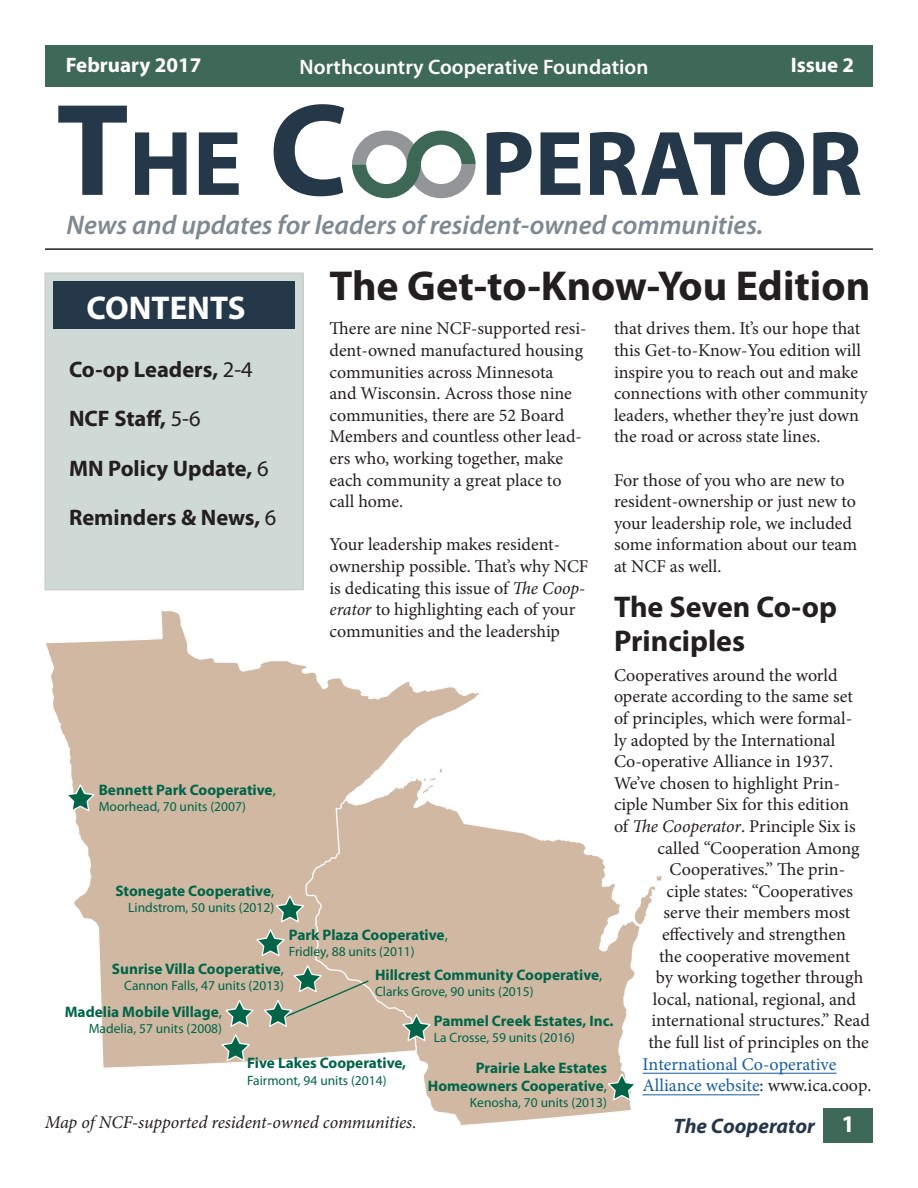
<style>
.page{position:relative;width:918px;height:1188px;background:#fff}
.page>*{position:absolute;margin:0;border:0;box-sizing:border-box;transform-origin:0 0}
.t1{font:700 92.7px "Myriad Pro";color:#253849}
.t2{font:700 42px "Myriad Pro";color:#231f20}
.t3{font:700 33px "Myriad Pro";color:#fff}
.t4{font:700 30px/34.5px "Myriad Pro";color:#231f20}
.t5{font:italic 600 27px "Myriad Pro";color:#7d8891}
.t6{font:700 24px "Myriad Pro";color:#fff}
.t7{font:700 22.5px "Myriad Pro";color:#231f20}
.t8{font:600 21px "Myriad Pro";color:#fff}
.t9{font:700 21px "Myriad Pro";color:#fff}
.t10{font:italic 700 21px "Myriad Pro";color:#253849}
.t11{font:18px/21.6px "Minion Pro";color:#231f20}
.t12{font:18px "Minion Pro";color:#175d9e}
.t13{font:italic 18px "Minion Pro";letter-spacing:-.01em;color:#231f20}
.t14{font:700 15.3px/18.3px "Myriad Pro";color:#006548;text-align:right}
.t15{font:13.5px "Myriad Pro";color:#006548}
.s1{font-size:132.3px}
.s2{font-style:italic}
.s3{font-weight:400}
.s4{color:#231f20}
</style>
<div class="page">
<svg style="left:352px;top:131px;width:124px;height:67px"></svg>
<hr style="left:45px;top:248px;width:828px;height:2px;background:#231f20">
<div style="left:45px;top:45px;width:828px;height:41px;background:#3e6857"></div>
<div style="left:45px;top:273px;width:258px;height:317px;background:#cfd9d5"></div>
<div style="left:54px;top:281px;width:241px;height:48px;background:#253849"></div>
<div style="left:824px;top:1109px;width:49px;height:34px;background:#3e6857"></div>
<svg style="left:46px;top:611px;width:433px;height:457px"></svg>
<svg style="left:305px;top:767px;width:358px;height:358px"></svg>
<svg style="left:64px;top:783px;width:33px;height:30px"></svg>
<svg style="left:219px;top:999px;width:37px;height:64px;background:#abaf9b"></svg>
<svg style="left:254px;top:894px;width:52px;height:64px;background:#b5b09c"></svg>
<svg style="left:605px;top:1072px;width:33px;height:30px"></svg>
<svg style="left:262px;top:964px;width:108px;height:65px;background:#c0b39f"></svg>
<svg style="left:400px;top:1013px;width:33px;height:30px"></svg>
<hr style="left:642px;top:1073px;width:195px;height:1px;background:#175d9e">
<hr style="left:643px;top:1094px;width:117px;height:1px;background:#175d9e">
<p class="t9" style="left:66px;top:51px;width:137px">February 2017</p>
<p class="t9" style="left:791px;top:51px;width:65px">Issue 2</p>
<p class="t8" style="left:300px;top:53px;width:350px">Northcountry Cooperative Foundation</p>
<p class="t1" style="left:56px;top:103px;width:807px"><span class="s1">T</span>HE <span class="s1">C</span> PERATOR</p>
<p class="t5" style="left:67px;top:207px;width:698px">News and updates for leaders of resident-owned communities.</p>
<p class="t2" style="left:330px;top:258px;width:542px">The Get-to-Know-You Edition</p>
<p class="t11" style="left:330px;top:318px;width:259px">There are nine NCF-supported resi&shy;dent-owned manufactured housing communities across Minnesota<br>and Wisconsin. Across those nine communities, there are 52 Board<br>Members and countless other lead&shy;ers who, working together, make each community a great place to call home.</p>
<p class="t11" style="left:330px;top:534px;width:261px">Your leadership makes resident&shy;ownership possible. That’s why NCF is dedicating this issue of <span class="s2">The Coop&shy;erator</span> to highlighting each of your communities and the leadership</p>
<p class="t3" style="left:87px;top:286px;width:161px">CONTENTS</p>
<p class="t11" style="left:614px;top:318px;width:255px">that drives them. It’s our hope that this Get-to-Know-You edition will inspire you to reach out and make connections with other community leaders, whether they’re just down the road or across state lines.</p>
<p class="t11" style="left:614px;top:469px;width:245px">For those of you who are new to resident-ownership or just new to your leadership role, we included some information about our team at NCF as well.</p>
<p class="t7" style="left:69px;top:354px;width:185px">Co-op Leaders, <span class="s3">2-4</span></p>
<p class="t7" style="left:69px;top:404px;width:133px">NCF Staff, <span class="s3">5-6</span></p>
<p class="t7" style="left:69px;top:453px;width:201px">MN Policy Update, <span class="s3">6</span></p>
<p class="t7" style="left:69px;top:503px;width:209px">Reminders &amp; News, <span class="s3">6</span></p>
<p class="t4" style="left:614px;top:588px;width:225px">The Seven Co-op<br>Principles</p>
<p class="t11" style="left:614px;top:664px;width:225px">Cooperatives around the world</p>
<p class="t11" style="left:614px;top:686px;width:240px">operate according to the same set</p>
<p class="t11" style="left:614px;top:708px;width:240px">of principles, which were formal-</p>
<p class="t11" style="left:614px;top:729px;width:223px">ly adopted by the International</p>
<p class="t11" style="left:614px;top:751px;width:221px">Co-operative Alliance in 1937.</p>
<p class="t11" style="left:614px;top:772px;width:228px">We’ve chosen to highlight Prin-</p>
<p class="t11" style="left:614px;top:794px;width:236px">ciple Number Six for this edition</p>
<p class="t11" style="left:614px;top:816px;width:243px">of <span class="s2">The Cooperator</span>. Principle Six is</p>
<p class="t11" style="left:658px;top:837px;width:204px">called “Cooperation Among</p>
<p class="t11" style="left:670px;top:859px;width:177px">Cooperatives.” The prin-</p>
<p class="t11" style="left:667px;top:880px;width:188px">ciple states: “Cooperatives</p>
<p class="t11" style="left:663px;top:902px;width:188px">serve their members most</p>
<p class="t11" style="left:662px;top:924px;width:185px">effectively and strengthen</p>
<p class="t11" style="left:659px;top:945px;width:193px">the cooperative movement</p>
<p class="t11" style="left:656px;top:967px;width:209px">by working together through</p>
<p class="t11" style="left:653px;top:988px;width:205px">local, national, regional, and</p>
<p class="t11" style="left:651px;top:1010px;width:220px">international structures.” Read</p>
<p class="t11" style="left:648px;top:1032px;width:222px">the full list of principles on the</p>
<p class="t12" style="left:642px;top:1052px;width:196px">International Co-operative</p>
<p class="t12" style="left:642px;top:1073px;width:231px">Alliance website<span class="s4">: www.ica.coop.</span></p>
<p class="t14" style="left:99px;top:780px;width:179px">Bennett Park Cooperative<span class="s3">,</span></p>
<p class="t15" style="left:99px;top:798px;width:149px">Moorhead, 70 units (2007)</p>
<p class="t14" style="left:115px;top:881px;width:160px">Stonegate Cooperative<span class="s3">,</span></p>
<p class="t15" style="left:128px;top:899px;width:148px">Lindstrom, 50 units (2012)</p>
<p class="t14" style="left:289px;top:925px;width:161px">Park Plaza Cooperative<span class="s3">,</span></p>
<p class="t15" style="left:289px;top:943px;width:127px">Fridley, 88 units (2011)</p>
<p class="t14" style="left:112px;top:959px;width:174px">Sunrise Villa Cooperative<span class="s3">,</span></p>
<p class="t15" style="left:124px;top:978px;width:161px">Cannon Falls, 47 units (2013)</p>
<p class="t14" style="left:375px;top:965px;width:229px">Hillcrest Community Cooperative<span class="s3">,</span></p>
<p class="t15" style="left:375px;top:983px;width:160px">Clarks Grove, 90 units (2015)</p>
<p class="t14" style="left:65px;top:1002px;width:159px">Madelia Mobile Village<span class="s3">,</span></p>
<p class="t15" style="left:89px;top:1020px;width:135px">Madelia, 57 units (2008)</p>
<p class="t14" style="left:434px;top:1011px;width:181px">Pammel Creek Estates, Inc.</p>
<p class="t15" style="left:434px;top:1030px;width:143px">La Crosse, 59 units (2016)</p>
<p class="t14" style="left:247px;top:1053px;width:161px">Five Lakes Cooperative,</p>
<p class="t15" style="left:247px;top:1072px;width:141px">Fairmont, 94 units (2014)</p>
<p class="t14" style="left:428px;top:1058px;width:181px">Prairie Lake Estates<br>Homeowners Cooperative<span class="s3">,</span></p>
<p class="t15" style="left:470px;top:1094px;width:139px">Kenosha, 70 units (2013)</p>
<p class="t13" style="left:45px;top:1109px;width:373px">Map of NCF-supported resident-owned communities.</p>
<p class="t10" style="left:674px;top:1112px;width:143px">The Cooperator</p>
<p class="t6" style="left:842px;top:1109px;width:15px">1</p>
</div>
